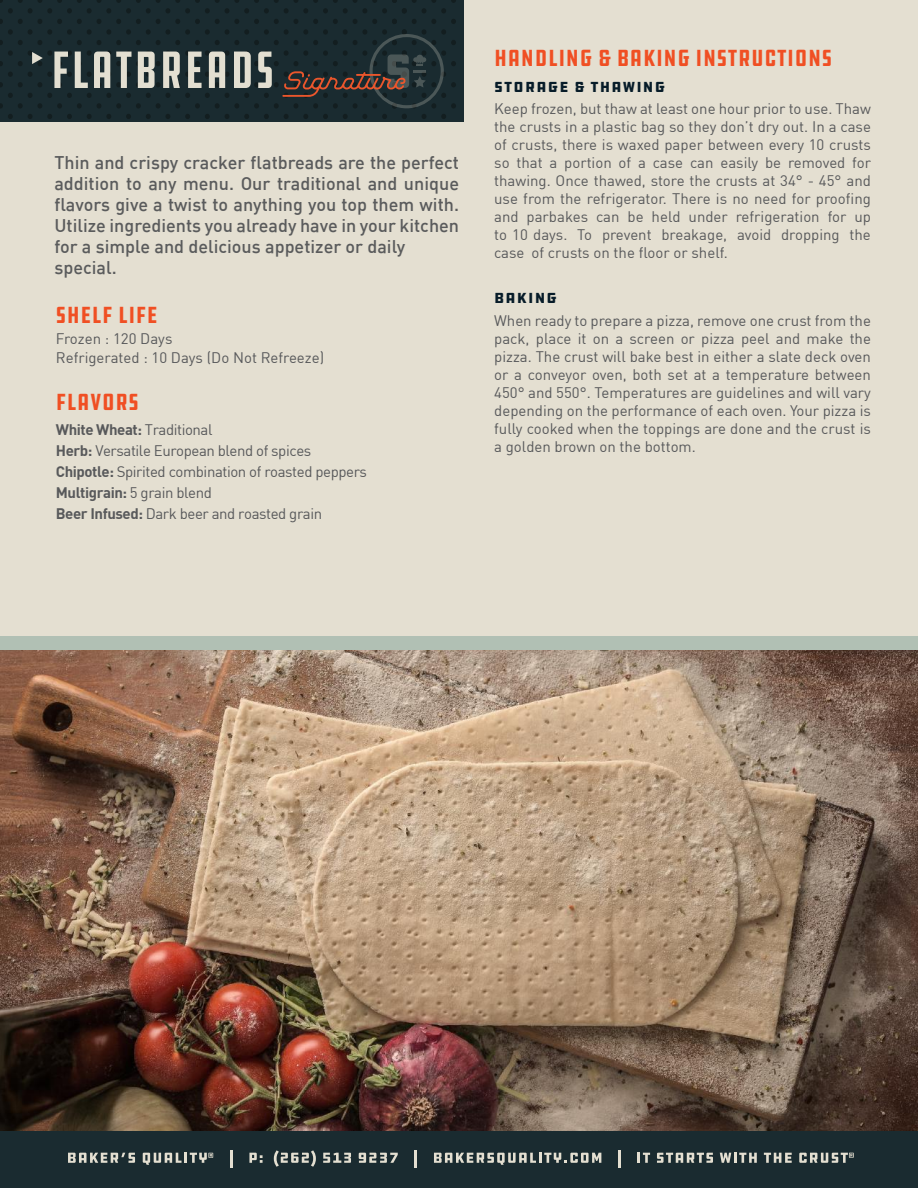
<style>
.page{position:relative;width:918px;height:1188px;background:#e4dfd1}
.page>*{position:absolute;margin:0;border:0;box-sizing:border-box;transform-origin:0 0}
.t1{font:extra-condensed 54px "DDC Hardware";letter-spacing:.03em;color:#e3dfd1}
.t2{font:condensed 24px "DDC Hardware";letter-spacing:.025em;color:#f04f23}
.t3{font:500 18px/21px "DIN";color:#5a5b5c}
.t4{font:15px/18px "DIN";color:#58595b;text-align:justify}
.t5{font:15px/21px "DIN";letter-spacing:-.03em;color:#58595b}
.t6{font:15px "DDC Hardware";letter-spacing:.075em;color:#071c29}
.s1{font-weight:700}
</style>
<div class="page">
<img style="left:0;top:650px;width:918px;height:481px">
<div style="left:0;top:1131px;width:918px;height:57px;background:#1a2b30"></div>
<div style="left:0;top:0;width:463px;height:121px;background:#1a2b30"></div>
<svg style="left:0;top:0;width:456px;height:13px"></svg>
<div style="left:0;top:636px;width:918px;height:14px;background:#b1c0b4"></div>
<svg style="left:0;top:19px;width:456px;height:100px"></svg>
<svg style="left:68px;top:1153px;width:67px;height:10px"></svg>
<hr style="left:230px;top:1150px;width:3px;height:17px;background:#e4dfd1">
<svg style="left:249px;top:1153px;width:14px;height:10px"></svg>
<svg style="left:274px;top:1150px;width:42px;height:17px"></svg>
<svg style="left:323px;top:1153px;width:28px;height:10px"></svg>
<svg style="left:359px;top:1153px;width:39px;height:10px"></svg>
<svg style="left:415px;top:1150px;width:2px;height:17px"></svg>
<svg style="left:434px;top:1153px;width:167px;height:12px"></svg>
<hr style="left:618px;top:1150px;width:3px;height:17px;background:#e4dfd1">
<svg style="left:638px;top:1153px;width:12px;height:10px"></svg>
<svg style="left:657px;top:1153px;width:56px;height:10px"></svg>
<svg style="left:720px;top:1153px;width:37px;height:10px"></svg>
<svg style="left:764px;top:1153px;width:28px;height:10px"></svg>
<svg style="left:143px;top:1153px;width:70px;height:12px"></svg>
<svg style="left:799px;top:1153px;width:55px;height:10px"></svg>
<h1 class="t1" style="left:51px;top:38px;width:225px">FLATBREADS</h1>
<h2 class="t2" style="left:494px;top:44px;width:339px">HANDLING &amp; BAKING INSTRUCTIONS</h2>
<p class="t6" style="left:494px;top:77px;width:173px">STORAGE &amp; THAWING</p>
<p class="t4" style="left:494px;top:100px;width:378px">Keep frozen, but thaw at least one hour prior to use. Thaw the crusts in a plastic bag so they don’t dry out. In a case of crusts, there is waxed paper between every 10 crusts so that a portion of a case can easily be removed for thawing. Once thawed, store the crusts at 34° - 45° and use from the refrigerator. There is no need for proofing and parbakes can be held under refrigeration for up to 10 days. To prevent breakage, avoid dropping the case of crusts on the floor or shelf.</p>
<p class="t6" style="left:494px;top:289px;width:64px">BAKING</p>
<p class="t4" style="left:494px;top:311px;width:378px">When ready to prepare a pizza, remove one crust from the pack, place it on a screen or pizza peel and make the pizza. The crust will bake best in either a slate deck oven or a conveyor oven, both set at a temperature between 450° and 550°. Temperatures are guidelines and will vary depending on the performance of each oven. Your pizza is fully cooked when the toppings are done and the crust is a golden brown on the bottom.</p>
<p class="t3" style="left:54px;top:152px;width:406px">Thin and crispy cracker flatbreads are the perfect addition to any menu. Our traditional and unique flavors give a twist to anything you top them with.<br>Utilize ingredients you already have in your kitchen for a simple and delicious appetizer or daily special.</p>
<h2 class="t2" style="left:56px;top:300px;width:103px">SHELF LIFE</h2>
<p class="t4" style="left:56px;top:328px;width:270px;line-height:19.5px">Frozen : 120 Days<br>Refrigerated : 10 Days (Do Not Refreeze)</p>
<h2 class="t2" style="left:56px;top:387px;width:85px">FLAVORS</h2>
<p class="t5" style="left:56px;top:419px;width:313px"><span class="s1">White Wheat:</span> Traditional<br><span class="s1">Herb:</span> Versatile European blend of spices <span class="s1">Chipotle:</span> Spirited combination of roasted peppers <span class="s1">Multigrain:</span> 5 grain blend<br><span class="s1">Beer Infused:</span> Dark beer and roasted grain</p>
</div>
